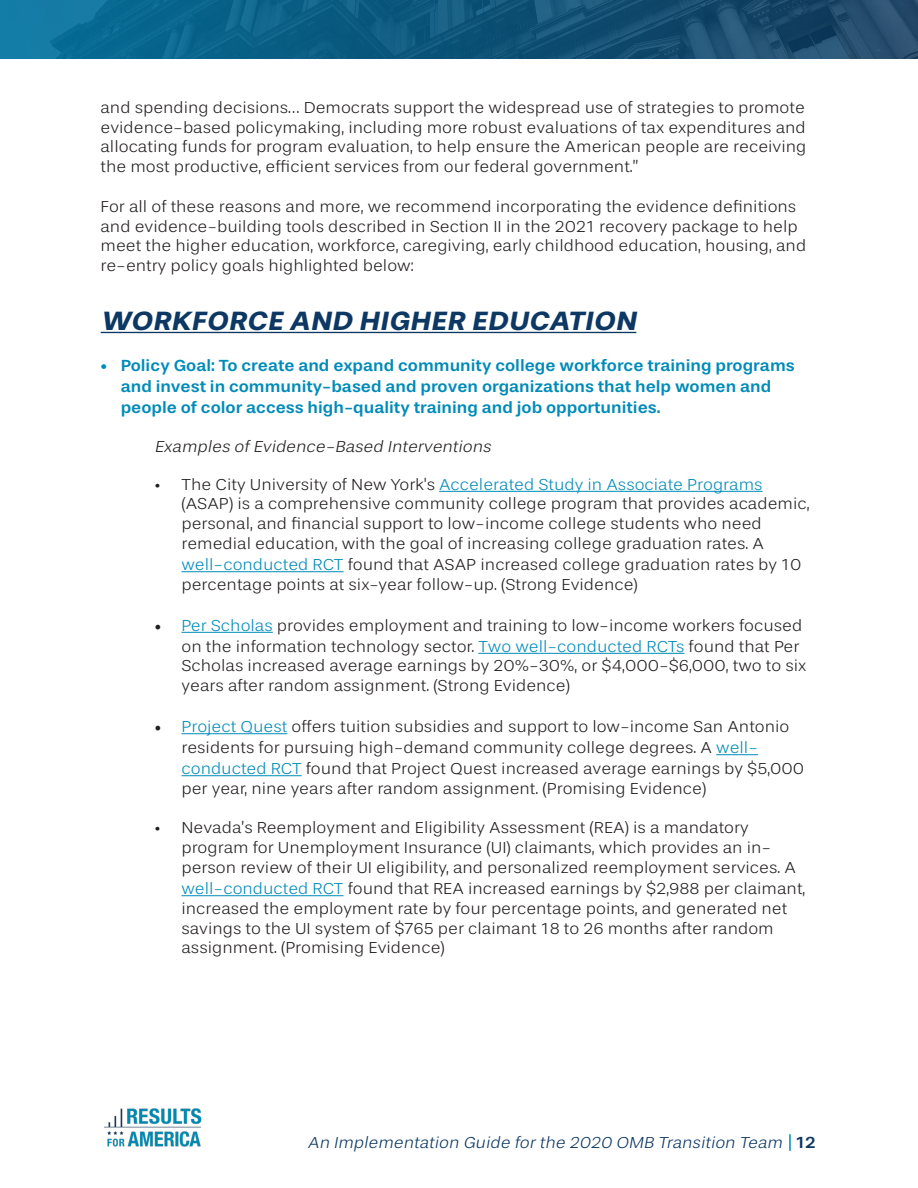
<style>
.page{position:relative;width:918px;height:1188px;background:#fff}
.page>*{position:absolute;margin:0;border:0;box-sizing:border-box;transform-origin:0 0}
.t1{font:italic 700 27px "Stevie Sans";color:#0c3863;scale:1.05 1}
.t2{font:300 16.5px/19.8px "Stevie Sans";color:#231f20;scale:1.05 1}
.t3{font:500 16.5px/21px "Stevie Sans";color:#008bb9;scale:1.05 1}
.t4{font:italic 300 16.5px "Stevie Sans";color:#0c3863;scale:1.05 1}
.t5{font:italic 300 16.5px "Stevie Sans";color:#231f20;scale:1.05 1}
.t6{font:500 16.5px "Stevie Sans";color:#0c3863;scale:1.05 1}
.s1{color:#008bb9}
.s2{font-family:"Minion Pro";font-weight:400;font-size:18px}
</style>
<div class="page">
<svg style="left:0;top:0;width:918px;height:59px;background:#13597e"></svg>
<hr style="left:101px;top:332px;width:535px;height:1px;background:#0c3863">
<hr style="left:439px;top:491px;width:324px;height:1px;background:#008bb9">
<hr style="left:182px;top:571px;width:162px;height:1px;background:#008bb9">
<hr style="left:182px;top:632px;width:91px;height:1px;background:#008bb9">
<hr style="left:478px;top:653px;width:206px;height:1px;background:#008bb9">
<hr style="left:182px;top:733px;width:105px;height:1px;background:#008bb9">
<hr style="left:716px;top:754px;width:42px;height:1px;background:#008bb9">
<hr style="left:182px;top:775px;width:120px;height:1px;background:#008bb9">
<hr style="left:182px;top:895px;width:162px;height:1px;background:#008bb9">
<svg style="left:789px;top:1134px;width:2px;height:17px"></svg>
<img style="left:104px;top:1108px;width:98px;height:39px">
<p class="t2" style="left:100px;top:98px;width:674px;text-align:justify">and spending decisions… Democrats support the widespread use of strategies to promote evidence-based policymaking, including more robust evaluations of tax expenditures and allocating funds for program evaluation, to help ensure the American people are receiving the most productive, efficient services from our federal government.”</p>
<p class="t2" style="left:100px;top:197px;width:674px">For all of these reasons and more, we recommend incorporating the evidence definitions and evidence-building tools described in Section II in the 2021 recovery package to help meet the higher education, workforce, caregiving, early childhood education, housing, and re-entry policy goals highlighted below:</p>
<p class="t1" style="left:101px;top:306px;width:517px">WORKFORCE AND HIGHER EDUCATION</p>
<p class="t3" style="left:121px;top:355px;width:643px;text-indent:-20px">• Policy Goal: To create and expand community college workforce training programs and invest in community-based and proven organizations that help women and people of color access high-quality training and job opportunities.</p>
<p class="t5" style="left:154px;top:438px;width:325px">Examples ofEvidence-Based Interventions</p>
<p class="t2" style="left:182px;top:475px;width:600px;text-indent:-27px">• The City University of New York's <span class="s1">Accelerated Study in Associate Programs </span>(ASAP) is a comprehensive community college program that provides academic, personal, and financial support to low-income college students who need remedial education, with the goal of increasing college graduation rates. A <span class="s1">well-conducted RCT</span> found that ASAP increased college graduation rates by 10 percentage points at six-year follow-up. (Strong Evidence)</p>
<p class="t2" style="left:182px;top:616px;width:597px;line-height:20.2px;text-indent:-27px"><span class="s2">•</span> <span class="s1">Per Scholas</span> provides employment and training to low-income workers focused on the information technology sector. <span class="s1">Two well-conducted RCTs</span> found that Per Scholas increased average earnings by 20%-30%, or $4,000-$6,000, two to six years after random assignment. (Strong Evidence)</p>
<p class="t2" style="left:182px;top:717px;width:595px;line-height:20.5px;text-indent:-27px"><span class="s2">•</span> <span class="s1">Project Quest</span> offers tuition subsidies and support to low-income San Antonio residents for pursuing high-demand community college degrees. A <span class="s1">well&shy;conducted RCT</span> found that Project Quest increased average earnings by $5,000 per year, nine years after random assignment. (Promising Evidence)</p>
<p class="t2" style="left:182px;top:819px;width:596px;text-indent:-27px">• Nevada’s Reemployment and Eligibility Assessment (REA) is a mandatory program for Unemployment Insurance (UI) claimants, which provides an in&shy;person review of their UI eligibility, and personalized reemployment services. A <span class="s1">well-conducted RCT</span> found that REA increased earnings by $2,988 per claimant, increased the employment rate by four percentage points, and generated net savings to the UI system of $765 per claimant 18 to 26 months after random assignment. (Promising Evidence)</p>
<p class="t4" style="left:308px;top:1134px;width:457px">An Implementation Guide for the 2020 OMB Transition Team</p>
<p class="t6" style="left:796px;top:1134px;width:20px">12</p>
</div>
